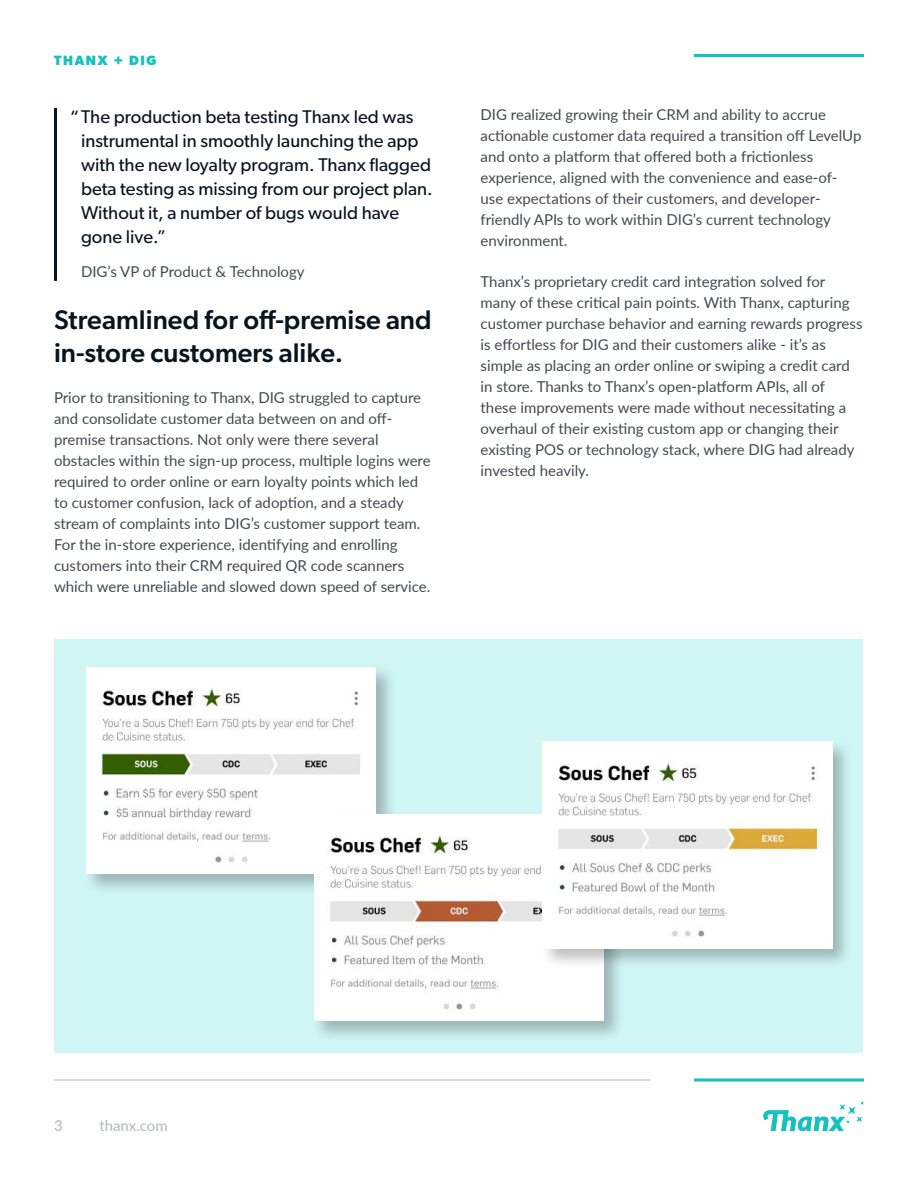
<style>
.page{position:relative;width:918px;height:1188px;background:#fff}
.page>*{position:absolute;margin:0;border:0;box-sizing:border-box;transform-origin:0 0}
.t1{font:500 27px/32.4px "Gibson";color:#071520}
.t2{font:18.45px/24px "Gibson";color:#071520}
.t3{font:15px/21px "Lato";color:#424a51}
.t4{font:15px "Lato";color:#b3b7b9}
.t5{font:700 13.5px "Gibson";letter-spacing:.12em;color:#13c1bf}
.s1{font-size:19.5px}
</style>
<div class="page">
<svg style="left:763px;top:1102px;width:101px;height:30px"></svg>
<svg style="left:694px;top:1078px;width:170px;height:4px"></svg>
<hr style="left:54px;top:1080px;width:596px;height:1px;background:#b3b7b9">
<div style="left:55px;top:639px;width:808px;height:414px;background:#d0f5f5"></div>
<hr style="left:694px;top:54px;width:170px;height:3px;background:#13c1bf">
<hr style="left:54px;top:108px;width:3px;height:173px;background:#071520">
<div style="left:84px;top:665px;width:313px;height:230px;background:#000;opacity:.25"></div>
<img style="left:86px;top:667px;width:290px;height:207px">
<div style="left:312px;top:812px;width:313px;height:230px;background:#000;opacity:.25"></div>
<img style="left:314px;top:814px;width:290px;height:207px">
<div style="left:540px;top:739px;width:313px;height:230px;background:#000;opacity:.25"></div>
<img style="left:542px;top:741px;width:290px;height:207px">
<p class="t5" style="left:54px;top:52px;width:104px">THANX + DIG</p>
<p class="t2" style="left:81px;top:104px;width:353px;text-indent:-11px"><span class="s1">“</span>The production beta testing Thanx led was instrumental in smoothly launching the app with the new loyalty program. Thanx flagged beta testing as missing from our project plan.<br>Without it, a number of bugs would have gone live.”</p>
<p class="t3" style="left:81px;top:260px;width:225px">DIG’s VP of Product &amp; Technology</p>
<h1 class="t1" style="left:54px;top:303px;width:379px">Streamlined for off-premise and in-store customers alike.</h1>
<p class="t3" style="left:54px;top:386px;width:378px">Prior to transitioning to Thanx, DIG struggled to capture and consolidate customer data between on and off&shy;premise transactions. Not only were there several obstacles within the sign-up process, multiple logins were required to order online or earn loyalty points which led to customer confusion, lack of adoption, and a steady stream of complaints into DIG’s customer support team.<br>For the in-store experience, identifying and enrolling customers into their CRM required QR code scanners which were unreliable and slowed down speed of service.</p>
<p class="t3" style="left:481px;top:103px;width:382px">DIG realized growing their CRM and ability to accrue actionable customer data required a transition off LevelUp and onto a platform that offered both a frictionless experience, aligned with the convenience and ease-of&shy;use expectations of their customers, and developer&shy;friendly APIs to work within DIG’s current technology environment.</p>
<p class="t3" style="left:481px;top:271px;width:383px">Thanx’s proprietary credit card integration solved for many of these critical pain points. With Thanx, capturing customer purchase behavior and earning rewards progress is effortless for DIG and their customers alike - it’s as simple as placing an order online or swiping a credit card in store. Thanks to Thanx’s open-platform APIs, all of these improvements were made without necessitating a overhaul of their existing custom app or changing their existing POS or technology stack, where DIG had already invested heavily.</p>
<p class="t4" style="left:54px;top:1115px;width:10px">3</p>
<p class="t4" style="left:99px;top:1115px;width:70px">thanx.com</p>
</div>
